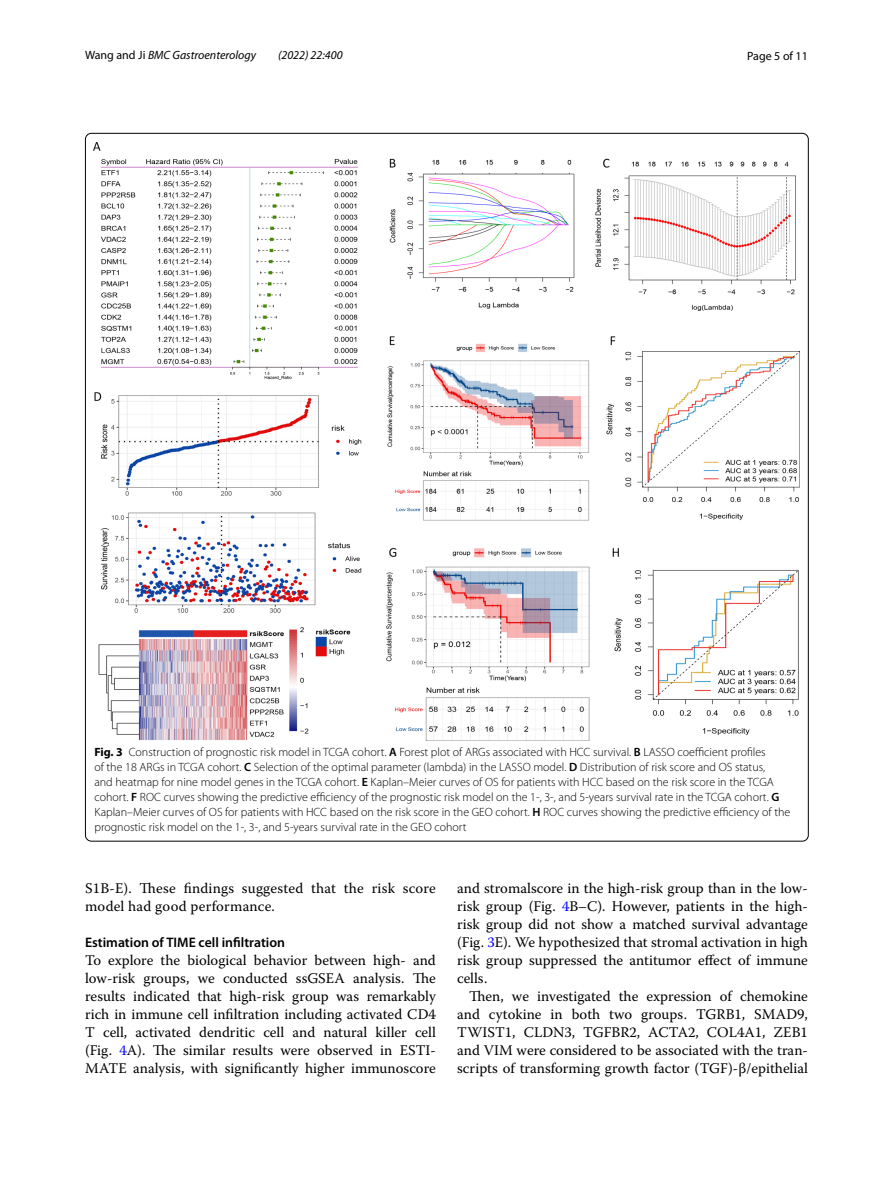
<style>
.page{position:relative;width:893px;height:1187px;background:#fff}
.page>*{position:absolute;margin:0;border:0;box-sizing:border-box;transform-origin:0 0}
.t1{font:14.7px/18px "Warnock Pro";color:#000;text-align:justify}
.t2{font:600 13.8px "Myriad Pro";color:#000}
.t3{font:300 12px/15px "Myriad Pro";color:#000}
.t4{font:italic 12px "Myriad Pro";color:#000}
.t5{font:12px "Myriad Pro";color:#000}
.s1{font-style:normal}
.s2{font-weight:700}
.s3{font-weight:600}
.s4{color:#00f}
</style>
<div class="page">
<img style="left:94px;top:142px;width:706px;height:598px">
<p class="t4" style="left:85px;top:48px;width:173px"><span class="s1">Wang and Ji</span> BMC Gastroenterology</p>
<p class="t4" style="left:278px;top:48px;width:66px">(2022) 22:400</p>
<p class="t5" style="left:747px;top:48px;width:62px">Page 5 of 11</p>
<p class="t3" style="left:94px;top:744px;width:697px"><span class="s2">Fig. 3</span> Construction of prognostic risk model in TCGA cohort. <span class="s3">A</span> Forest plot of ARGs associated with HCC survival. <span class="s3">B</span> LASSO coefficient profiles<br>of the 18 ARGs in TCGA cohort. <span class="s3">C</span> Selection of the optimal parameter (lambda) in the LASSO model. <span class="s3">D</span> Distribution of risk score and OS status,<br>and heatmap for nine model genes in the TCGA cohort. <span class="s3">E</span> Kaplan–Meier curves of OS for patients with HCC based on the risk score in the TCGA cohort. <span class="s3">F</span> ROC curves showing the predictive efficiency of the prognostic risk model on the 1-, 3-, and 5-years survival rate in the TCGA cohort. <span class="s3">G </span>Kaplan–Meier curves of OS for patients with HCC based on the risk score in the GEO cohort. <span class="s3">H</span> ROC curves showing the predictive efficiency of the prognostic risk model on the 1-, 3-, and 5-years survival rate in the GEO cohort</p>
<p class="t1" style="left:85px;top:879px;width:352px">S1B-E). These findings suggested that the risk score model had good performance.</p>
<p class="t2" style="left:85px;top:933px;width:202px">Estimation of TIME cell infiltration</p>
<p class="t1" style="left:85px;top:951px;width:352px">To explore the biological behavior between high- and low-risk groups, we conducted ssGSEA analysis. The results indicated that high-risk group was remarkably rich in immune cell infiltration including activated CD4<br>T cell, activated dendritic cell and natural killer cell (Fig. <span class="s4">4</span>A). The similar results were observed in ESTI-MATE analysis, with significantly higher immunoscore</p>
<p class="t1" style="left:457px;top:879px;width:352px">and stromalscore in the high-risk group than in the low&shy;risk group (Fig. <span class="s4">4</span>B–C). However, patients in the high&shy;risk group did not show a matched survival advantage (Fig. <span class="s4">3</span>E). We hypothesized that stromal activation in high risk group suppressed the antitumor effect of immune cells.</p>
<p class="t1" style="left:457px;top:987px;width:352px;text-indent:12px">Then, we investigated the expression of chemokine and cytokine in both two groups. TGRB1, SMAD9, TWIST1, CLDN3, TGFBR2, ACTA2, COL4A1, ZEB1 and VIM were considered to be associated with the tran&shy;scripts of transforming growth factor (TGF)-β/epithelial</p>
</div>
